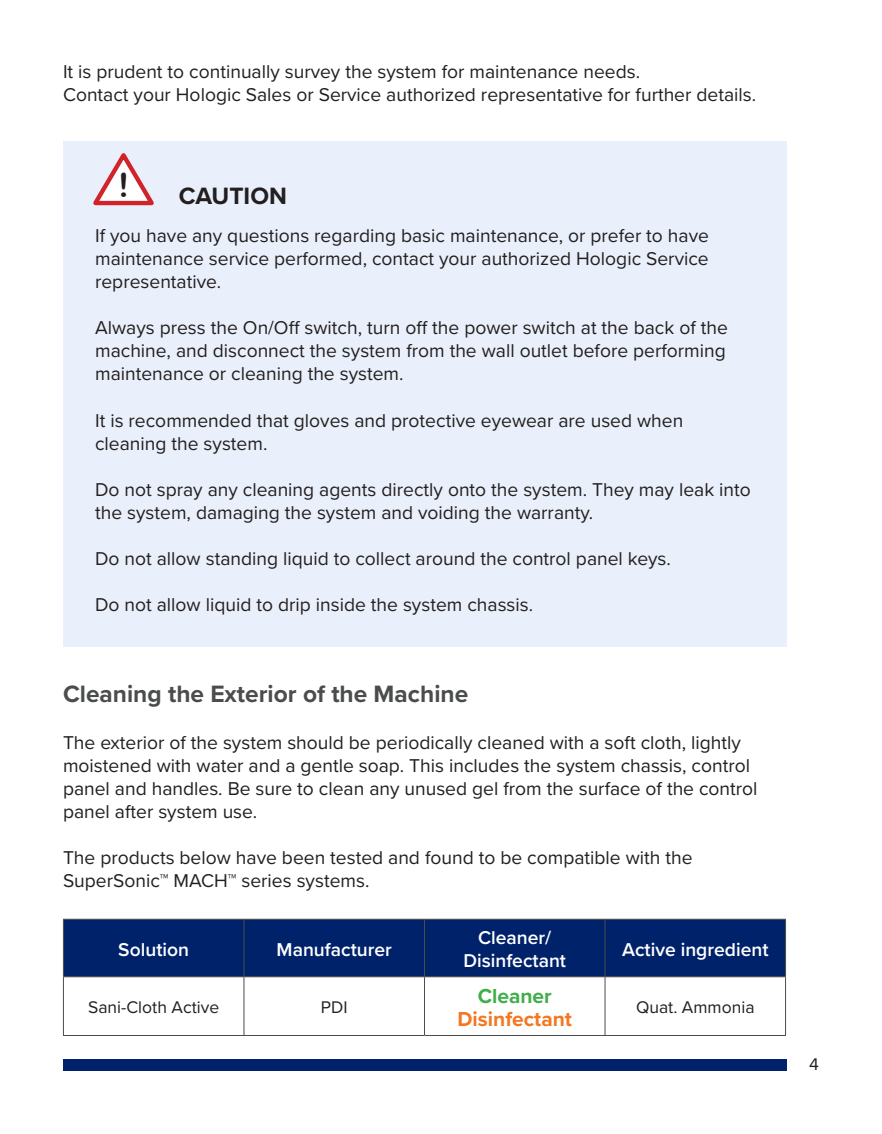
<style>
.page{position:relative;width:882px;height:1134px;background:#fff}
.page>*{position:absolute;margin:0;border:0;box-sizing:border-box;transform-origin:0 0}
.t1{font:33.25px "Arial Rounded MT Bold";color:#231f20}
.t2{font:700 24.5px "Proxima Nova";color:#4b4c4d}
.t3{font:700 24.5px "Proxima Nova";color:#231f20}
.t4{font:700 21px "Proxima Nova";color:#f47721}
.t5{font:700 21px "Proxima Nova";color:#40ae49}
.t6{font:19.25px/23.1px "Proxima Nova";color:#231f20}
.t7{font:600 19.25px "Proxima Nova";color:#fff}
.t8{font:17.5px "Proxima Nova";color:#231f20}
</style>
<div class="page">
<div style="left:63px;top:1059px;width:724px;height:11px;background:#00226b"></div>
<div style="left:63px;top:141px;width:724px;height:505px;background:#eaf0fb"></div>
<svg style="left:93px;top:153px;width:61px;height:53px"></svg>
<div style="left:64px;top:920px;width:721px;height:56px;background:#00226b"></div>
<hr style="left:63px;top:919px;width:181px;height:1px;background:#4b4c4d">
<hr style="left:63px;top:920px;width:1px;height:56px;background:#4b4c4d">
<hr style="left:244px;top:919px;width:180px;height:1px;background:#4b4c4d">
<hr style="left:244px;top:920px;width:1px;height:56px;background:#4b4c4d">
<hr style="left:424px;top:919px;width:181px;height:1px;background:#4b4c4d">
<hr style="left:424px;top:920px;width:1px;height:56px;background:#4b4c4d">
<hr style="left:605px;top:919px;width:181px;height:1px;background:#4b4c4d">
<hr style="left:605px;top:920px;width:1px;height:56px;background:#4b4c4d">
<hr style="left:785px;top:920px;width:1px;height:56px;background:#4b4c4d">
<hr style="left:63px;top:976px;width:181px;height:1px;background:#4b4c4d">
<hr style="left:63px;top:977px;width:1px;height:58px;background:#4b4c4d">
<hr style="left:244px;top:976px;width:180px;height:1px;background:#4b4c4d">
<hr style="left:244px;top:977px;width:1px;height:58px;background:#4b4c4d">
<hr style="left:424px;top:976px;width:181px;height:1px;background:#4b4c4d">
<hr style="left:424px;top:977px;width:1px;height:58px;background:#4b4c4d">
<hr style="left:605px;top:976px;width:181px;height:1px;background:#4b4c4d">
<hr style="left:605px;top:977px;width:1px;height:58px;background:#4b4c4d">
<hr style="left:785px;top:977px;width:1px;height:58px;background:#4b4c4d">
<hr style="left:63px;top:1035px;width:181px;height:1px;background:#4b4c4d">
<hr style="left:244px;top:1035px;width:180px;height:1px;background:#4b4c4d">
<hr style="left:424px;top:1035px;width:181px;height:1px;background:#4b4c4d">
<hr style="left:605px;top:1035px;width:181px;height:1px;background:#4b4c4d">
<p class="t6" style="left:63px;top:59px;width:695px">It is prudent to continually survey the system for maintenance needs.<br>Contact your Hologic Sales or Service authorized representative for further details.</p>
<p class="t1" style="left:118px;top:166px;width:13px">!</p>
<p class="t3" style="left:179px;top:178px;width:110px">CAUTION</p>
<p class="t6" style="left:95px;top:223px;width:615px">If you have any questions regarding basic maintenance, or prefer to have</p>
<p class="t6" style="left:95px;top:246px;width:615px">maintenance service performed, contact your authorized Hologic Service representative.</p>
<p class="t6" style="left:95px;top:315px;width:634px;text-align:justify">Always press the On/Off switch, turn off the power switch at the back of the machine, and disconnect the system from the wall outlet before performing maintenance or cleaning the system.</p>
<p class="t6" style="left:95px;top:408px;width:590px">It is recommended that gloves and protective eyewear are used when</p>
<p class="t6" style="left:95px;top:431px;width:174px">cleaning the system.</p>
<p class="t6" style="left:95px;top:477px;width:657px">Do not spray any cleaning agents directly onto the system. They may leak into the system, damaging the system and voiding the warranty.</p>
<p class="t6" style="left:95px;top:546px;width:577px">Do not allow standing liquid to collect around the control panel keys.</p>
<p class="t6" style="left:95px;top:593px;width:440px">Do not allow liquid to drip inside the system chassis.</p>
<p class="t2" style="left:63px;top:676px;width:407px">Cleaning the Exterior of the Machine</p>
<p class="t6" style="left:63px;top:730px;width:696px">The exterior of the system should be periodically cleaned with a soft cloth, lightly moistened with water and a gentle soap. This includes the system chassis, control panel and handles. Be sure to clean any unused gel from the surface of the control panel after system use.</p>
<p class="t6" style="left:63px;top:845px;width:631px">The products below have been tested and found to be compatible with the<br>SuperSonic™ MACH™ series systems.</p>
<p class="t7" style="left:118px;top:935px;width:72px">Solution</p>
<p class="t7" style="left:277px;top:935px;width:117px">Manufacturer</p>
<p class="t8" style="left:88px;top:994px;width:133px">Sani-Cloth Active</p>
<p class="t8" style="left:321px;top:994px;width:28px">PDI</p>
<p class="t7" style="left:478px;top:923px;width:75px">Cleaner/</p>
<p class="t7" style="left:463px;top:946px;width:104px">Disinfectant</p>
<p class="t5" style="left:478px;top:981px;width:76px">Cleaner</p>
<p class="t4" style="left:457px;top:1003px;width:116px">Disinfectant</p>
<p class="t7" style="left:622px;top:935px;width:148px">Active ingredient</p>
<p class="t8" style="left:636px;top:994px;width:120px">Quat. Ammonia</p>
<p class="t8" style="left:809px;top:1051px;width:11px">4</p>
</div>
